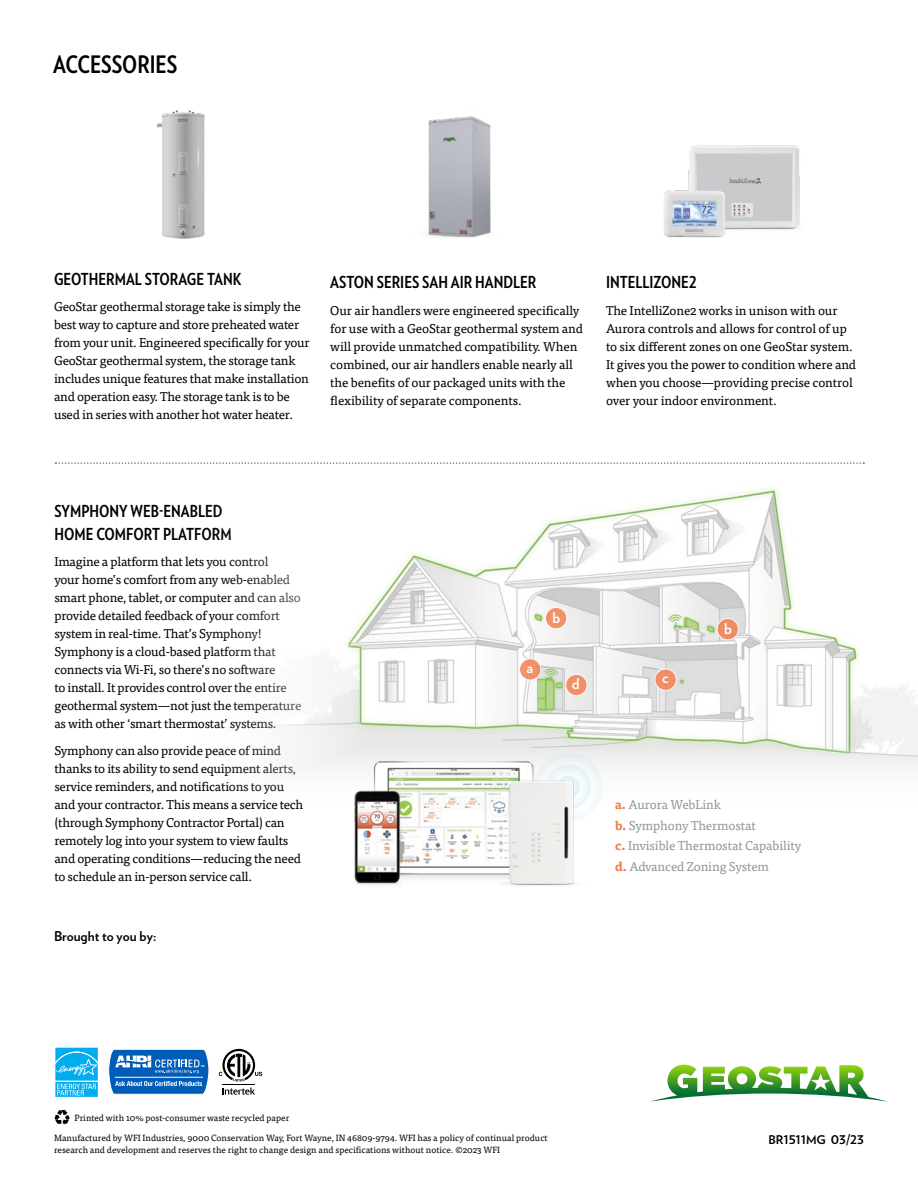
<style>
.page{position:relative;width:918px;height:1188px;background:#fff}
.page>*{position:absolute;margin:0;border:0;box-sizing:border-box;transform-origin:0 0}
.t1{font:700 24px "Verlag Condensed";color:#000}
.t2{font:700 16.5px/22.5px "Verlag Condensed";color:#000}
.t3{font:700 14.85px "Verlag";color:#fff}
.t4{font:700 13.5px "Verlag";color:#000}
.t5{font:12.75px/18px "Tisa OT";letter-spacing:-.02em;color:#000}
.t6{font:12.75px/20.7px "Tisa OT";letter-spacing:-.01em;color:#939598}
.t7{font:700 12px "Verlag";letter-spacing:-.005em;color:#000}
.t8{font:9px/12px "Tisa OT";color:#000}
.s1{font-weight:700;color:#f37a47}
</style>
<div class="page">
<svg style="left:650px;top:1065px;width:237px;height:37px"></svg>
<svg style="left:54px;top:1110px;width:16px;height:15px"></svg>
<svg style="left:222px;top:1088px;width:33px;height:7px"></svg>
<hr style="left:222px;top:1084px;width:33px;height:1px;background:#000">
<svg style="left:219px;top:1049px;width:43px;height:33px"></svg>
<svg style="left:108px;top:1049px;width:101px;height:46px;background:#3f84ca"></svg>
<svg style="left:55px;top:1047px;width:43px;height:1px"></svg>
<svg style="left:55px;top:1048px;width:43px;height:49px;background:#32bdf1"></svg>
<img style="left:256px;top:462px;width:662px;height:305px">
<img style="left:428px;top:116px;width:63px;height:122px">
<img style="left:664px;top:145px;width:136px;height:93px">
<img style="left:156px;top:110px;width:49px;height:129px">
<img style="left:341px;top:744px;width:238px;height:141px">
<svg style="left:55px;top:462px;width:809px;height:2px"></svg>
<svg style="left:545px;top:607px;width:22px;height:22px"></svg>
<div style="left:545px;top:607px;width:22px;height:22px;border:1px solid #fff;border-radius:50%"></div>
<svg style="left:717px;top:618px;width:21px;height:22px"></svg>
<div style="left:717px;top:618px;width:22px;height:22px;border:1px solid #fff;border-radius:50%"></div>
<svg style="left:566px;top:674px;width:21px;height:22px"></svg>
<div style="left:565px;top:674px;width:22px;height:22px;border:1px solid #fff;border-radius:50%"></div>
<div style="left:655px;top:669px;width:21px;height:21px;background:#ee8e65;border-radius:50%"></div>
<div style="left:655px;top:669px;width:22px;height:22px;border:1px solid #fff;border-radius:50%"></div>
<div style="left:520px;top:659px;width:21px;height:21px;background:#f3936a;border-radius:50%"></div>
<div style="left:519px;top:658px;width:22px;height:22px;border:1px solid #fff;border-radius:50%"></div>
<img style="left:525px;top:747px;width:95px;height:62px">
<img style="left:484px;top:773px;width:109px;height:113px">
<h1 class="t1" style="left:53px;top:47px;width:126px">ACCESSORIES</h1>
<p class="t2" style="left:54px;top:267px;width:189px">GEOTHERMAL STORAGE TANK</p>
<p class="t5" style="left:54px;top:298px;width:257px">GeoStar geothermal storage take is simply the best way to capture and store preheated water from your unit. Engineered specifically for your GeoStar geothermal system, the storage tank includes unique features that make installation and operation easy. The storage tank is to be used in series with another hot water heater.</p>
<p class="t2" style="left:330px;top:270px;width:208px">ASTON SERIES SAH AIR HANDLER</p>
<p class="t5" style="left:330px;top:302px;width:254px">Our air handlers were engineered specifically for use with a GeoStar geothermal system and will provide unmatched compatibility. When combined, our air handlers enable nearly all the benefits of our packaged units with the flexibility of separate components.</p>
<p class="t2" style="left:606px;top:270px;width:92px">INTELLIZONE2</p>
<p class="t5" style="left:606px;top:302px;width:252px">The IntelliZone2 works in unison with our Aurora controls and allows for control of up to six different zones on one GeoStar system.<br>It gives you the power to condition where and when you choose—providing precise control over your indoor environment.</p>
<p class="t2" style="left:54px;top:499px;width:179px">SYMPHONY WEB-ENABLED<br>HOME COMFORT PLATFORM</p>
<p class="t5" style="left:54px;top:553px;width:249px">Imagine a platform that lets you control<br>your home’s comfort from any web-enabled smart phone, tablet, or computer and can also provide detailed feedback of your comfort system in real-time. That’s Symphony!<br>Symphony is a cloud-based platform that connects via Wi-Fi, so there’s no software<br>to install. It provides control over the entire geothermal system—not just the temperature as with other ‘smart thermostat’ systems.</p>
<p class="t5" style="left:54px;top:742px;width:250px">Symphony can also provide peace of mind thanks to its ability to send equipment alerts, service reminders, and notifications to you and your contractor. This means a service tech (through Symphony Contractor Portal) can remotely log into your system to view faults and operating conditions—reducing the need to schedule an in-person service call.</p>
<p class="t4" style="left:54px;top:925px;width:104px">Brought to you by:</p>
<p class="t3" style="left:527px;top:656px;width:8px">a</p>
<p class="t3" style="left:553px;top:606px;width:9px">b</p>
<p class="t3" style="left:572px;top:672px;width:9px">d</p>
<p class="t3" style="left:662px;top:666px;width:8px">c</p>
<p class="t3" style="left:724px;top:617px;width:9px">b</p>
<p class="t6" style="left:615px;top:794px;width:188px"><span class="s1">a.</span> Aurora WebLink<br><span class="s1">b.</span> Symphony Thermostat<br><span class="s1">c.</span> Invisible Thermostat Capability <span class="s1">d.</span> Advanced Zoning System</p>
<p class="t8" style="left:75px;top:1112px;width:216px">Printed with 10% post-consumer waste recycled paper</p>
<p class="t8" style="left:54px;top:1131px;width:495px">Manufactured by WFI Industries, 9000 Conservation Way, Fort Wayne, IN 46809-9794. WFI has a policy of continual product research and development and reserves the right to change design and specifications without notice. ©2023 WFI</p>
<p class="t7" style="left:769px;top:1130px;width:97px">BR1511MG 03/23</p>
</div>
